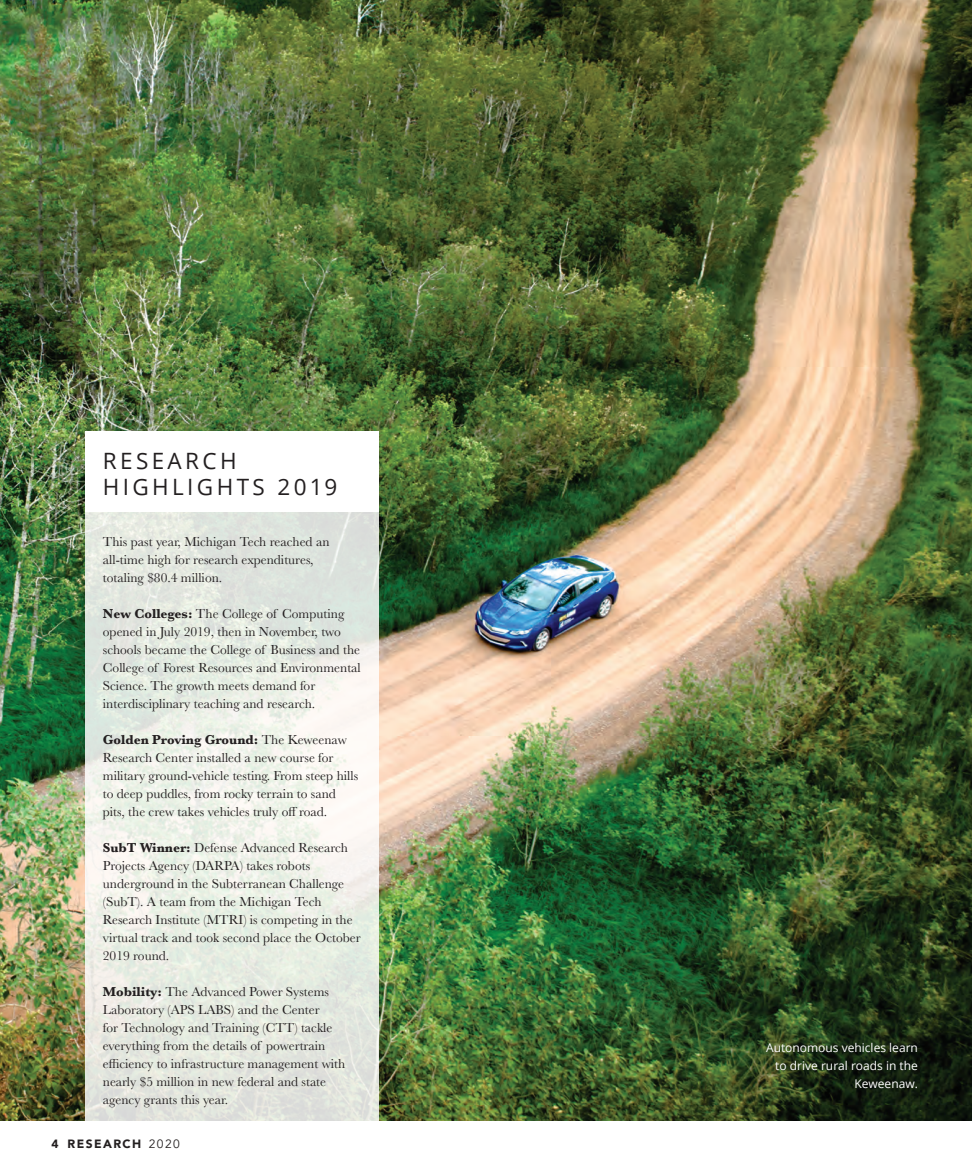
<style>
.page{position:relative;width:972px;height:1175px;background:#fff}
.page>*{position:absolute;margin:0;border:0;box-sizing:border-box;transform-origin:0 0}
.t1{font:22.5px/25.5px "Open Sans";letter-spacing:.15em;color:#231f20}
.t2{font:13.5px/18px "Baskerville";color:#231f20}
.t3{font:12px/18px "Open Sans";color:#fff;text-align:right}
.t4{font:900 12px "Avenir";letter-spacing:.12em;color:#231f20}
.s1{font-weight:700}
.s2{font-style:inherit}
.s3{font-weight:400}
</style>
<div class="page">
<img style="left:0;top:0;width:972px;height:1120px">
<svg style="left:85px;top:512px;width:294px;height:608px;background:#e8ece4"></svg>
<div style="left:85px;top:431px;width:294px;height:81px;background:#fff"></div>
<h1 class="t1" style="left:103px;top:447px;width:236px">RESEARCH<br>HIGHLIGHTS 2019</h1>
<p class="t2" style="left:103px;top:533px;width:228px">This past year, Michigan Tech reached an all-time high for research expenditures, totaling $80.4 million.</p>
<p class="t2" style="left:103px;top:605px;width:259px"><span class="s1">New Colleges:</span> The College of Computing opened in July 2019, then in November, two schools became the College of Business and the College of Forest Resources and Environmental Science. The growth meets demand for interdisciplinary teaching and research.</p>
<p class="t2" style="left:103px;top:731px;width:257px"><span class="s1">Golden Proving Ground:</span> The Keweenaw Research Center installed a new course for military ground-vehicle testing. From steep hills to deep puddles, from rocky terrain to sand pits, the crew takes vehicles truly off road.</p>
<p class="t2" style="left:103px;top:839px;width:259px"><span class="s1">SubT Winner:</span> Defense Advanced Research Projects Agency (DARPA) takes robots underground in the Subterranean Challenge (SubT). A team from the Michigan Tech Research Institute (MTRI) is competing in the virtual track and took second place the October 2019 round.</p>
<p class="t2" style="left:103px;top:983px;width:244px"><span class="s1">Mobility:</span> The Advanced Power Systems Laboratory (APS LABS) and the Center<br>for Technology and Training (CTT) tackle everything from the details of powertrain efficiency to infrastructure management with nearly $5 million in new federal and state agency grants this year.</p>
<p class="t4" style="left:51px;top:1133px;width:130px"><span class="s2">4</span> RESEARCH <span class="s3">2020</span></p>
<p class="t3" style="left:766px;top:1037px;width:153px">Autonomous vehicles learn to drive rural roads in the<br>Keweenaw.</p>
</div>
